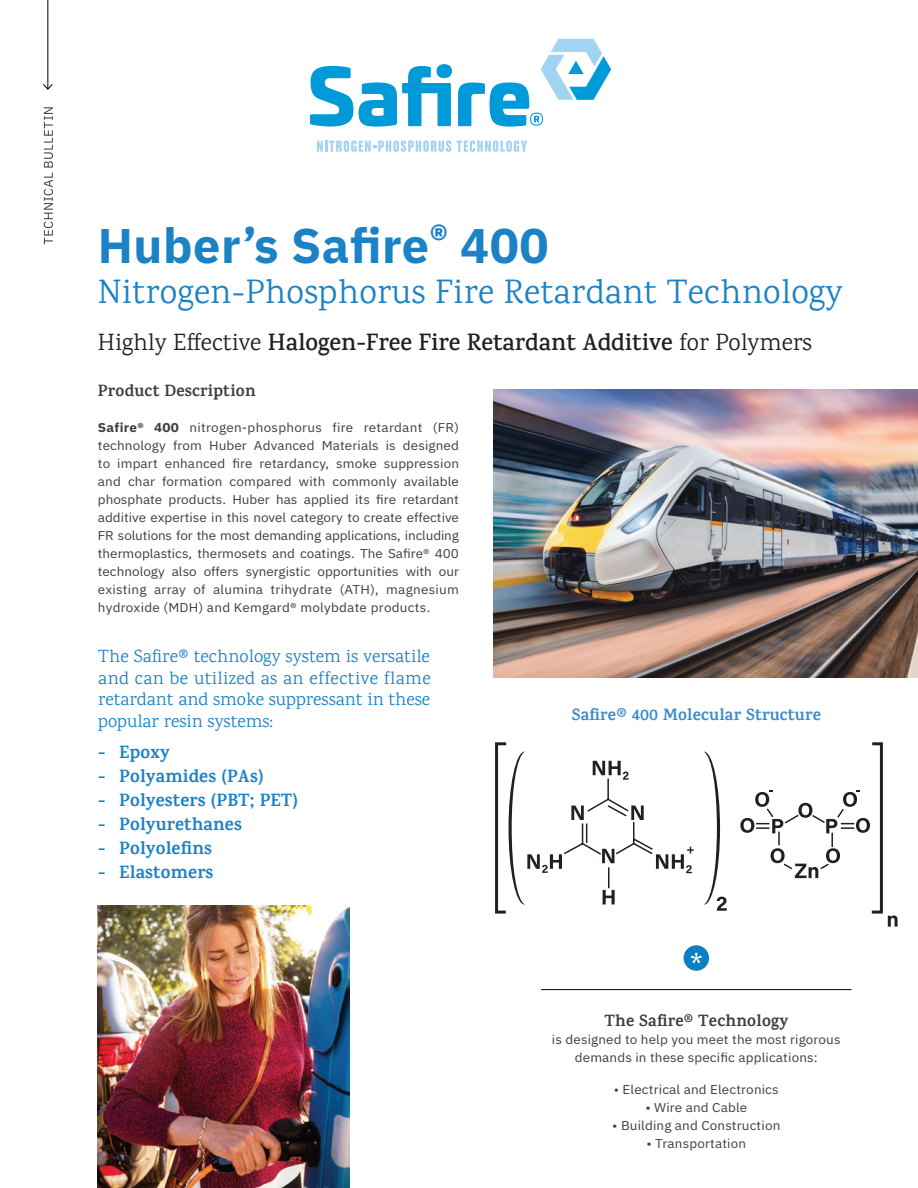
<style>
.page{position:relative;width:918px;height:1188px;background:#fff}
.page>*{position:absolute;margin:0;border:0;box-sizing:border-box;transform-origin:0 0}
.t1{font:700 48.6px "IBM Plex Sans";letter-spacing:.01em;color:#1b82c5}
.t2{font:34.5px "Karma";letter-spacing:.01em;color:#1b82c5}
.Subhead{font:600 24px "Karma";color:#231f20}
.t3{font:18px/21.6px "Karma";color:#1b82c5;text-align:justify}
.t4{font:700 18px "Karma";letter-spacing:.01em;color:#1b82c5}
.Fließtext{font:700 16.5px "Karma";letter-spacing:.015em;color:#3e3e3f}
.Fließtext-2{font:700 16.5px "Karma";letter-spacing:.015em;color:#3b8ac9}
.Fließtext-3{font:12.75px/18px "IBM Plex Sans";letter-spacing:.01em;color:#3e3e3f;text-align:justify;scale:1.06 1}
.s1{font-weight:400}
.s2{font-weight:700}
.s3{font-size:15px}
</style>
<div class="page">
<svg style="left:317px;top:140px;width:210px;height:12px"></svg>
<svg style="left:310px;top:66px;width:43px;height:61px"></svg>
<svg style="left:359px;top:64px;width:93px;height:63px"></svg>
<svg style="left:458px;top:39px;width:153px;height:88px"></svg>
<hr style="left:48px;top:0;width:1px;height:89px;background:#000">
<svg style="left:43px;top:84px;width:10px;height:6px"></svg>
<svg style="left:44px;top:107px;width:9px;height:137px"></svg>
<img style="left:494px;top:390px;width:424px;height:287px">
<img style="left:98px;top:906px;width:252px;height:282px">
<hr style="left:541px;top:989px;width:310px;height:1px;background:#000">
<div style="left:684px;top:945px;width:25px;height:26px;background:#0d80c4;border-radius:50%"></div>
<svg style="left:691px;top:953px;width:11px;height:10px"></svg>
<svg style="left:495px;top:742px;width:388px;height:172px"></svg>
<svg style="left:888px;top:915px;width:10px;height:12px"></svg>
<svg style="left:509px;top:752px;width:361px;height:159px"></svg>
<p class="t1" style="left:98px;top:207px;width:452px">Huber’s Safire<sup>®</sup> 400</p>
<p class="t2" style="left:98px;top:271px;width:746px">Nitrogen-Phosphorus Fire Retardant Technology</p>
<p class="Subhead" style="left:98px;top:327px;width:716px"><span class="s1">Highly Effective</span> Halogen-Free Fire Retardant Additive <span class="s1">for Polymers</span></p>
<p class="Fließtext" style="left:98px;top:381px;width:159px">Product Description</p>
<p class="Fließtext-3" style="left:98px;top:417px;width:342px"><span class="s2">Safire® 400</span> nitrogen-phosphorus fire retardant (FR) technology from Huber Advanced Materials is designed to impart enhanced fire retardancy, smoke suppression and char formation compared with commonly available phosphate products. Huber has applied its fire retardant additive expertise in this novel category to create effective FR solutions for the most demanding applications, including thermoplastics, thermosets and coatings. The Safire® 400 technology also offers synergistic opportunities with our existing array of alumina trihydrate (ATH), magnesium hydroxide (MDH) and Kemgard® molybdate products.</p>
<p class="t3" style="left:98px;top:645px;width:334px">The Safire® technology system is versatile and can be utilized as an effective flame retardant and smoke suppressant in these popular resin systems:</p>
<p class="t4" style="left:98px;top:742px;width:73px">- Epoxy</p>
<p class="t4" style="left:98px;top:766px;width:167px">- Polyamides (PAs)</p>
<p class="t4" style="left:98px;top:790px;width:201px">- Polyesters (PBT; PET)</p>
<p class="t4" style="left:98px;top:814px;width:145px">- Polyurethanes</p>
<p class="t4" style="left:98px;top:838px;width:115px">- Polyolefins</p>
<p class="t4" style="left:98px;top:862px;width:117px">- Elastomers</p>
<p class="Fließtext-2" style="left:572px;top:705px;width:251px">Safire® 400 Molecular Structure</p>
<p class="Fließtext" style="left:604px;top:1011px;width:185px">The Safire<span class="s3">®</span> Technology</p>
<p class="Fließtext-3" style="left:552px;top:1029px;width:274px;text-align:center">is designed to help you meet the most rigorous demands in these specific applications:</p>
<p class="Fließtext-3" style="left:614px;top:1079px;width:157px">• Electrical and Electronics</p>
<p class="Fließtext-3" style="left:645px;top:1097px;width:98px">• Wire and Cable</p>
<p class="Fließtext-3" style="left:612px;top:1115px;width:160px">• Building and Construction</p>
<p class="Fließtext-3" style="left:646px;top:1133px;width:96px">• Transportation</p>
</div>
